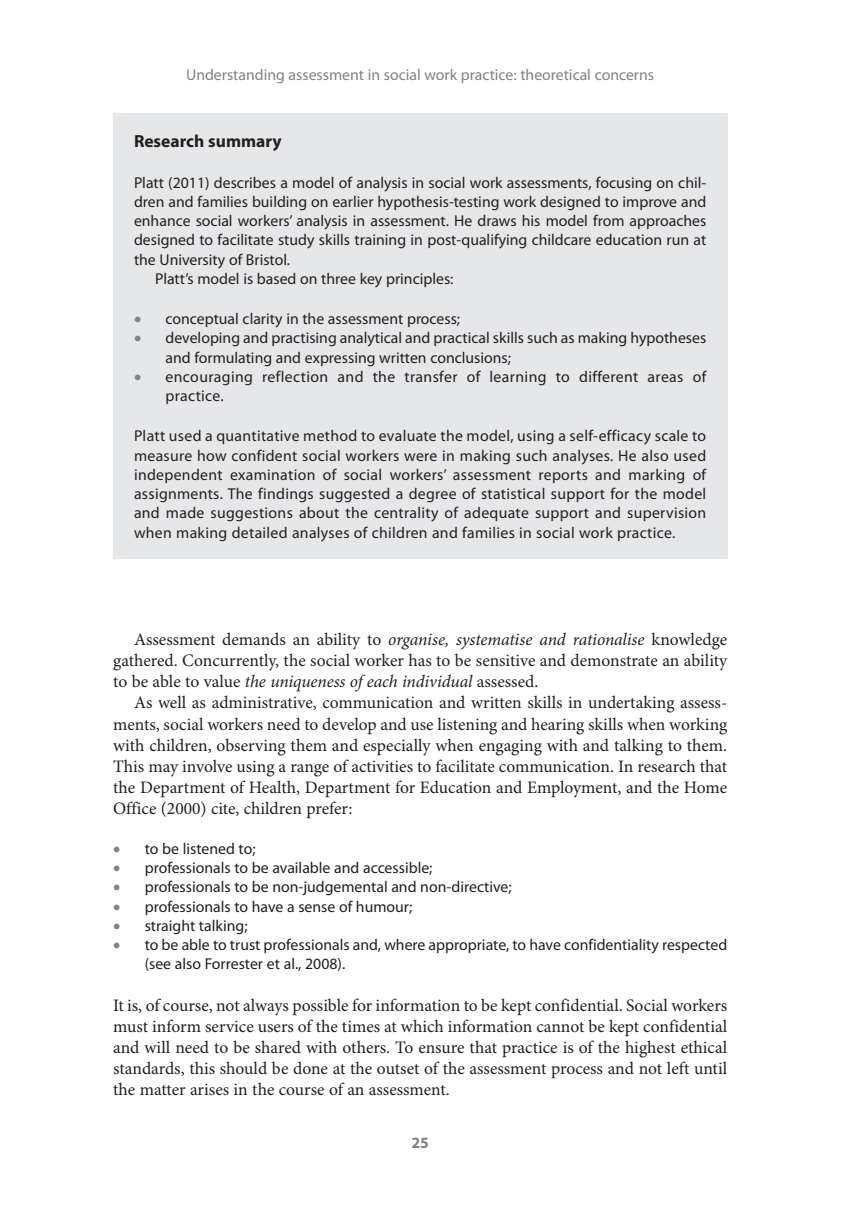
<style>
.page{position:relative;width:844px;height:1216px;background:#fff}
.page>*{position:absolute;margin:0;border:0;box-sizing:border-box;transform-origin:0 0}
.TEXT_IND{font:17.5px/21px "Minion Pro";letter-spacing:-.005em;color:#231f20;text-align:justify}
.EEA{font:17.5px/21px "Minion Pro";letter-spacing:-.005em;color:#231f20;text-align:justify}
.BX4_TI{font:700 17.5px "Myriad Pro";color:#231f20}
.BX4_FL{font:15.75px/19.2px "Myriad Pro";color:#231f20;text-align:justify}
.BX4_TEXT{font:15.75px/19.2px "Myriad Pro";color:#231f20;text-align:justify}
.BX4_BL{font:15.75px/19.2px "Myriad Pro";color:#231f20}
.BX4_BL-2{font:15.75px/19.2px "Myriad Pro";letter-spacing:.025em;color:#231f20}
.t1{font:15.75px "Myriad Pro";color:#808285}
.BX4_TEXT_IND{font:15.75px "Myriad Pro";color:#231f20}
.t2{font:700 15.75px "Myriad Pro";color:#808285}
.s1{color:#808285}
.s2{font-style:italic}
</style>
<div class="page">
<div style="left:113px;top:113px;width:614px;height:446px;background:#e6e7e9"></div>
<p class="t1" style="left:186px;top:66px;width:469px">Understanding assessment in social work practice: theoretical concerns</p>
<p class="BX4_TI" style="left:134px;top:132px;width:149px">Research summary</p>
<p class="BX4_TEXT" style="left:134px;top:173px;width:574px">Platt (2011) describes a model of analysis in social work assessments, focusing on chil&shy;dren and families building on earlier hypothesis-testing work designed to improve and enhance social workers’ analysis in assessment. He draws his model from approaches designed to facilitate study skills training in post-qualifying childcare education run at the University of Bristol.</p>
<p class="BX4_TEXT_IND" style="left:155px;top:270px;width:300px">Platt’s model is based on three key principles:</p>
<p class="BX4_BL" style="left:134px;top:309px;width:328px"><span class="s1">•</span> conceptual clarity in the assessment process;</p>
<p class="BX4_BL" style="left:165px;top:329px;width:542px;text-indent:-31px"><span class="s1">•</span> developing and practising analytical and practical skills such as making hypotheses and formulating and expressing written conclusions;</p>
<p class="BX4_BL-2" style="left:165px;top:367px;width:542px;text-indent:-31px"><span class="s1">•</span> encouraging reflection and the transfer of learning to different areas of practice.</p>
<p class="BX4_FL" style="left:134px;top:427px;width:574px">Platt used a quantitative method to evaluate the model, using a self-efficacy scale to measure how confident social workers were in making such analyses. He also used independent examination of social workers’ assessment reports and marking of assignments. The findings suggested a degree of statistical support for the model and made suggestions about the centrality of adequate support and supervision when making detailed analyses of children and families in social work practice.</p>
<p class="TEXT_IND" style="left:113px;top:630px;width:615px;text-indent:21px">Assessment demands an ability to <span class="s2">organise, systematise and rationalise</span> knowledge gathered. Concurrently, the social worker has to be sensitive and demonstrate an ability to be able to value <span class="s2">the uniqueness of each individual</span> assessed.</p>
<p class="TEXT_IND" style="left:113px;top:693px;width:615px;text-indent:21px">As well as administrative, communication and written skills in undertaking assess&shy;ments, social workers need to develop and use listening and hearing skills when working with children, observing them and especially when engaging with and talking to them.<br>This may involve using a range of activities to facilitate communication. In research that the Department of Health, Department for Education and Employment, and the Home Office (2000) cite, children prefer:</p>
<p class="BX4_FL" style="left:113px;top:839px;width:144px"><span class="s1">•</span> to be listened to;</p>
<p class="BX4_FL" style="left:113px;top:858px;width:321px"><span class="s1">•</span> professionals to be available and accessible;</p>
<p class="BX4_FL" style="left:113px;top:877px;width:400px"><span class="s1">•</span> professionals to be non-judgemental and non-directive;</p>
<p class="BX4_FL" style="left:113px;top:897px;width:301px"><span class="s1">•</span> professionals to have a sense of humour;</p>
<p class="BX4_FL" style="left:113px;top:916px;width:136px"><span class="s1">•</span> straight talking;</p>
<p class="BX4_FL" style="left:145px;top:935px;width:584px;text-indent:-32px"><span class="s1">•</span> to be able to trust professionals and, where appropriate, to have confidentiality respected (see also Forrester et al., 2008).</p>
<p class="EEA" style="left:113px;top:996px;width:615px">It is, of course, not always possible for information to be kept confidential. Social workers must inform service users of the times at which information cannot be kept confidential and will need to be shared with others. To ensure that practice is of the highest ethical standards, this should be done at the outset of the assessment process and not left until the matter arises in the course of an assessment.</p>
<p class="t2" style="left:411px;top:1134px;width:19px">25</p>
</div>
